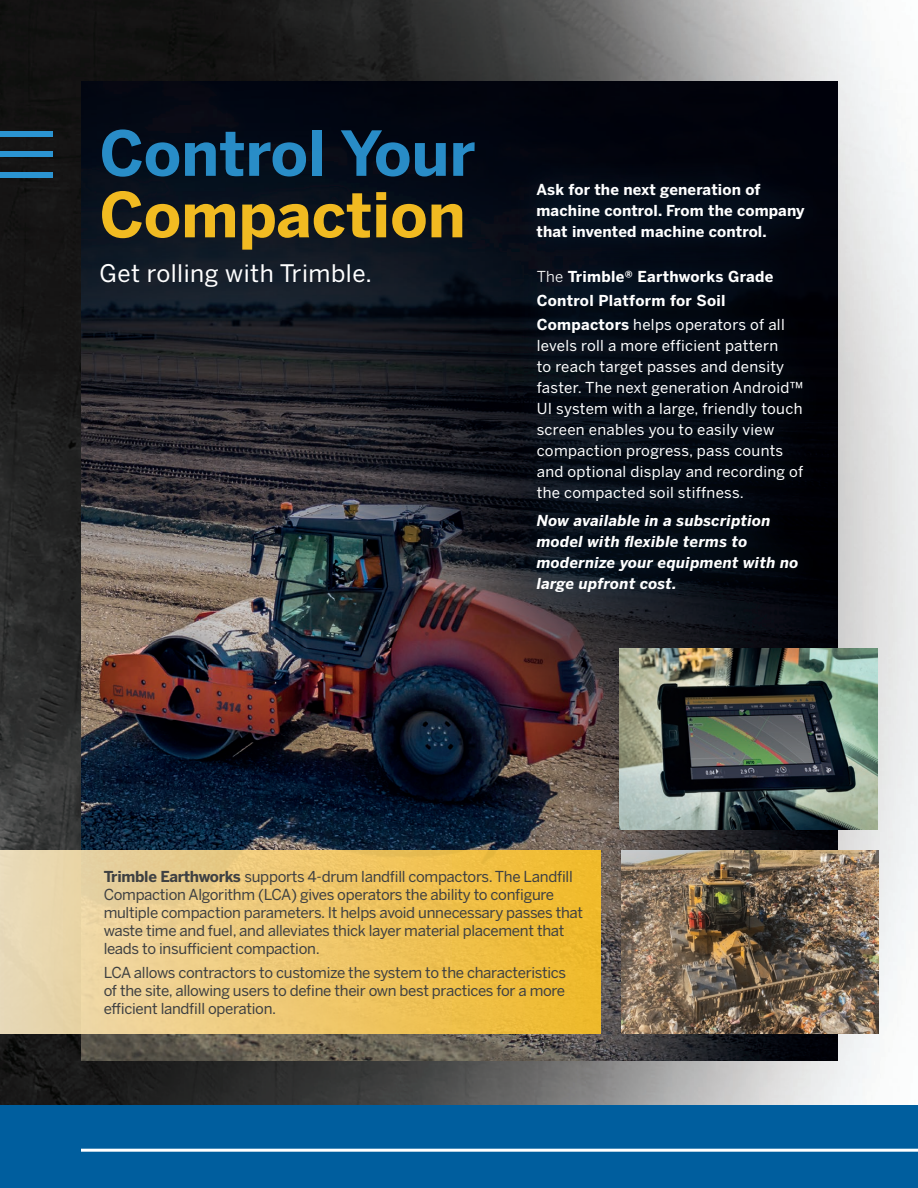
<style>
.page{position:relative;width:918px;height:1188px;background:#fff}
.page>*{position:absolute;margin:0;border:0;box-sizing:border-box;transform-origin:0 0}
.t1{font:700 61.5px "Benton Sans";color:#2b94d1}
.t2{font:700 61.5px "Benton Sans";color:#fec422}
.t3{font:24px "Benton Sans";letter-spacing:.02em;color:#fff}
.t4{font:15px/18px "Benton Sans";letter-spacing:-.02em;color:#3e4042}
.t5{font:15px/21px "Benton Sans";letter-spacing:.02em;color:#fff}
.t6{font:700 15px/21px "Benton Sans";letter-spacing:.01em;color:#fff}
.t7{font:italic 700 15px/21px "Benton Sans";letter-spacing:.02em;color:#fff}
.s1{font-weight:400}
.s2{font-weight:700}
</style>
<div class="page">
<img style="left:0;top:0;width:918px;height:1106px">
<img style="left:81px;top:81px;width:756px;height:980px">
<div style="left:0;top:131px;width:53px;height:6px;background:#2b94d1"></div>
<div style="left:0;top:151px;width:53px;height:6px;background:#2b94d1"></div>
<div style="left:0;top:172px;width:53px;height:6px;background:#2b94d1"></div>
<div style="left:508px;top:156px;width:323px;height:111px;background:#040b17"></div>
<div style="left:0;top:1106px;width:918px;height:82px;background:#005e9e"></div>
<hr style="left:81px;top:1149px;width:837px;height:3px;background:#fff">
<img style="left:620px;top:648px;width:258px;height:182px">
<img style="left:621px;top:850px;width:258px;height:183px">
<div style="left:508px;top:242px;width:322px;height:378px;background:#2b94d1;opacity:.4"></div>
<div style="left:0;top:850px;width:600px;height:183px;background:linear-gradient(to right,#ead9b9,#f0b828)"></div>
<h1 class="t1" style="left:100px;top:108px;width:378px">Control Your</h1>
<h1 class="t2" style="left:100px;top:170px;width:368px">Compaction</h1>
<h2 class="t3" style="left:100px;top:256px;width:274px">Get rolling with Trimble.</h2>
<p class="t6" style="left:537px;top:179px;width:270px">Ask for the next generation of machine control. From the company that invented machine control.</p>
<p class="t6" style="left:537px;top:264px;width:250px;line-height:24px"><span class="s1">The</span> Trimble® Earthworks Grade<br>Control Platform for Soil<br>Compactors <span class="s1">helps operators of all</span></p>
<p class="t5" style="left:537px;top:335px;width:268px">levels roll a more efficient pattern<br>to reach target passes and density faster. The next generation Android™ UI system with a large, friendly touch screen enables you to easily view compaction progress, pass counts and optional display and recording of the compacted soil stiffness.</p>
<p class="t7" style="left:537px;top:509px;width:263px">Now available in a subscription model with flexible terms to modernize your equipment with no large upfront cost.</p>
<p class="t4" style="left:104px;top:866px;width:481px"><span class="s2">Trimble Earthworks</span> supports 4-drum landfill compactors. The Landfill Compaction Algorithm (LCA) gives operators the ability to configure multiple compaction parameters. It helps avoid unnecessary passes that waste time and fuel, and alleviates thick layer material placement that leads to insufficient compaction.</p>
<p class="t4" style="left:104px;top:963px;width:464px;text-align:justify">LCA allows contractors to customize the system to the characteristics of the site, allowing users to define their own best practices for a more efficient landfill operation.</p>
</div>
